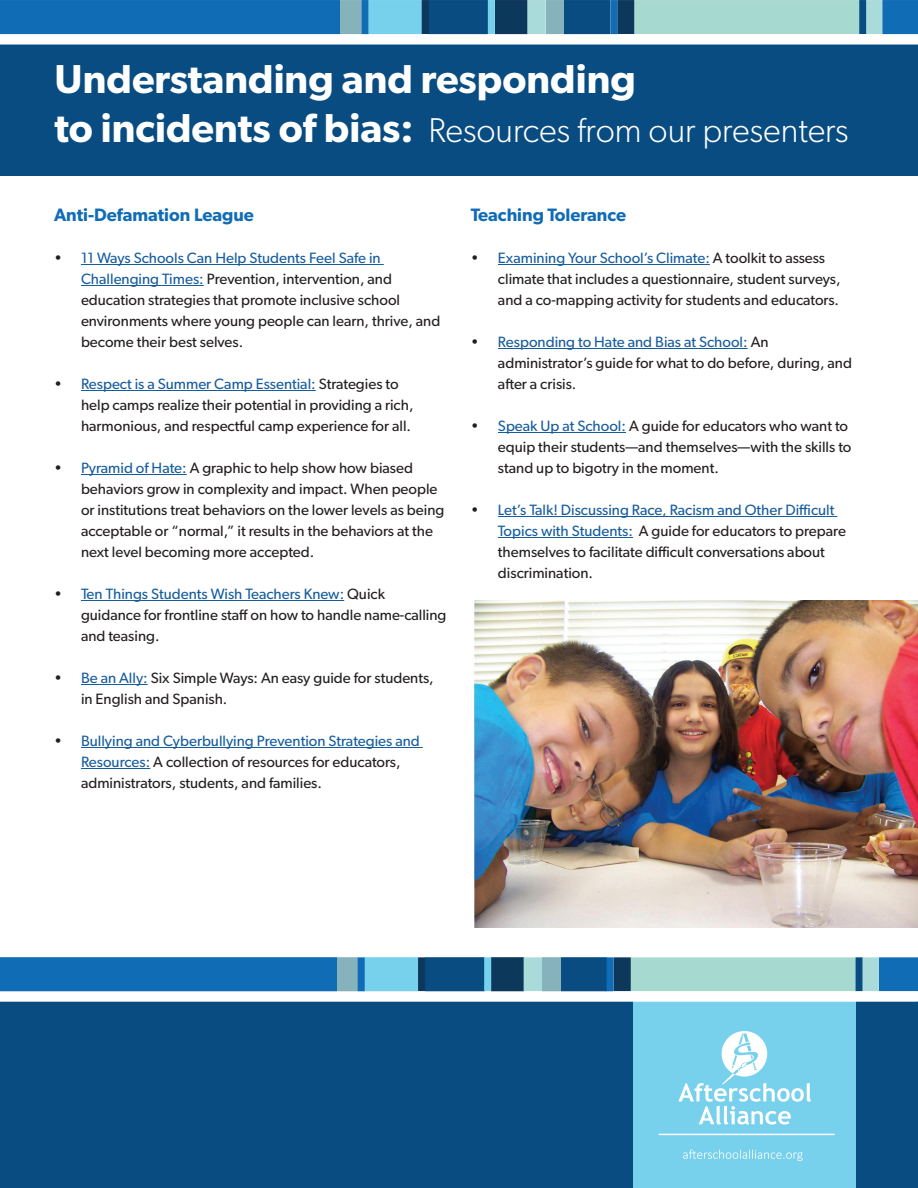
<style>
.page{position:relative;width:918px;height:1188px;background:#fff}
.page>*{position:absolute;margin:0;border:0;box-sizing:border-box;transform-origin:0 0}
.t1{font:600 40.5px "Gibson";color:#fff}
.t2{font:300 34.5px "Gibson";color:#fff}
.t3{font:600 18px "Gibson";color:#116cb6}
.t4{font:15px/21px "Gibson";color:#231f20}
.s1{font-weight:600;font-size:40.5px}
.s2{color:#175d9e}
</style>
<div class="page">
<div style="left:1px;top:38px;width:917px;height:138px;background:#084c81"></div>
<div style="left:629px;top:1002px;width:236px;height:186px;background:#78d1ec"></div>
<svg style="left:678px;top:1031px;width:133px;height:94px"></svg>
<svg style="left:683px;top:1150px;width:120px;height:11px"></svg>
<hr style="left:659px;top:1134px;width:176px;height:1px;background:#fff">
<hr style="left:81px;top:264px;width:303px;height:1px;background:#175d9e">
<hr style="left:81px;top:285px;width:123px;height:1px;background:#175d9e">
<hr style="left:81px;top:390px;width:235px;height:1px;background:#175d9e">
<hr style="left:81px;top:474px;width:106px;height:1px;background:#175d9e">
<hr style="left:81px;top:600px;width:263px;height:1px;background:#175d9e">
<hr style="left:81px;top:684px;width:67px;height:1px;background:#175d9e">
<hr style="left:81px;top:747px;width:342px;height:1px;background:#175d9e">
<hr style="left:81px;top:768px;width:69px;height:1px;background:#175d9e">
<div style="left:1px;top:1002px;width:632px;height:186px;background:#084c81"></div>
<div style="left:856px;top:1002px;width:62px;height:186px;background:#084c81"></div>
<svg style="left:0;top:957px;width:918px;height:45px"></svg>
<svg style="left:0;top:0;width:918px;height:45px;background:#70a7c6"></svg>
<hr style="left:498px;top:264px;width:212px;height:1px;background:#175d9e">
<hr style="left:498px;top:348px;width:250px;height:1px;background:#175d9e">
<hr style="left:498px;top:432px;width:128px;height:1px;background:#175d9e">
<hr style="left:498px;top:516px;width:339px;height:1px;background:#175d9e">
<hr style="left:498px;top:537px;width:135px;height:1px;background:#175d9e">
<img style="left:474px;top:600px;width:444px;height:327px">
<h1 class="t1" style="left:55px;top:55px;width:583px">Understanding and responding</h1>
<h2 class="t2" style="left:55px;top:109px;width:795px"><span class="s1">to incidents of bias:</span> Resources from our presenters</h2>
<p class="t3" style="left:54px;top:204px;width:201px">Anti-Defamation League</p>
<p class="t4" style="left:81px;top:247px;width:361px;text-indent:-27px">• <span class="s2">11 Ways Schools Can Help Students Feel Safe in Challenging Times:</span> Prevention, intervention, and education strategies that promote inclusive school environments where young people can learn, thrive, and become their best selves.</p>
<p class="t4" style="left:81px;top:373px;width:334px;text-indent:-27px">• <span class="s2">Respect is a Summer Camp Essential:</span> Strategies to help camps realize their potential in providing a rich, harmonious, and respectful camp experience for all.</p>
<p class="t4" style="left:81px;top:457px;width:365px;text-indent:-27px">• <span class="s2">Pyramid of Hate:</span> A graphic to help show how biased behaviors grow in complexity and impact. When people or institutions treat behaviors on the lower levels as being acceptable or “normal,” it results in the behaviors at the next level becoming more accepted.</p>
<p class="t4" style="left:81px;top:583px;width:367px;text-indent:-27px">• <span class="s2">Ten Things Students Wish Teachers Knew:</span> Quick guidance for frontline staff on how to handle name-calling and teasing.</p>
<p class="t4" style="left:81px;top:667px;width:354px;text-indent:-27px">• <span class="s2">Be an Ally:</span> Six Simple Ways: An easy guide for students, in English and Spanish.</p>
<p class="t4" style="left:81px;top:730px;width:340px;text-indent:-27px">• <span class="s2">Bullying and Cyberbullying Prevention Strategies and<br>Resources:</span> A collection of resources for educators, administrators, students, and families.</p>
<p class="t3" style="left:471px;top:204px;width:157px">Teaching Tolerance</p>
<p class="t4" style="left:498px;top:247px;width:344px;text-indent:-27px">• <span class="s2">Examining Your School’s Climate:</span> A toolkit to assess climate that includes a questionnaire, student surveys, and a co-mapping activity for students and educators.</p>
<p class="t4" style="left:498px;top:331px;width:355px;text-indent:-27px">• <span class="s2">Responding to Hate and Bias at School:</span> An administrator’s guide for what to do before, during, and after a crisis.</p>
<p class="t4" style="left:498px;top:415px;width:355px;text-indent:-27px">• <span class="s2">Speak Up at School:</span> A guide for educators who want to equip their students—and themselves—with the skills to stand up to bigotry in the moment.</p>
<p class="t4" style="left:498px;top:499px;width:349px;text-indent:-27px">• <span class="s2">Let’s Talk! Discussing Race, Racism and Other Difficult Topics with Students:</span> A guide for educators to prepare themselves to facilitate difficult conversations about discrimination.</p>
</div>
